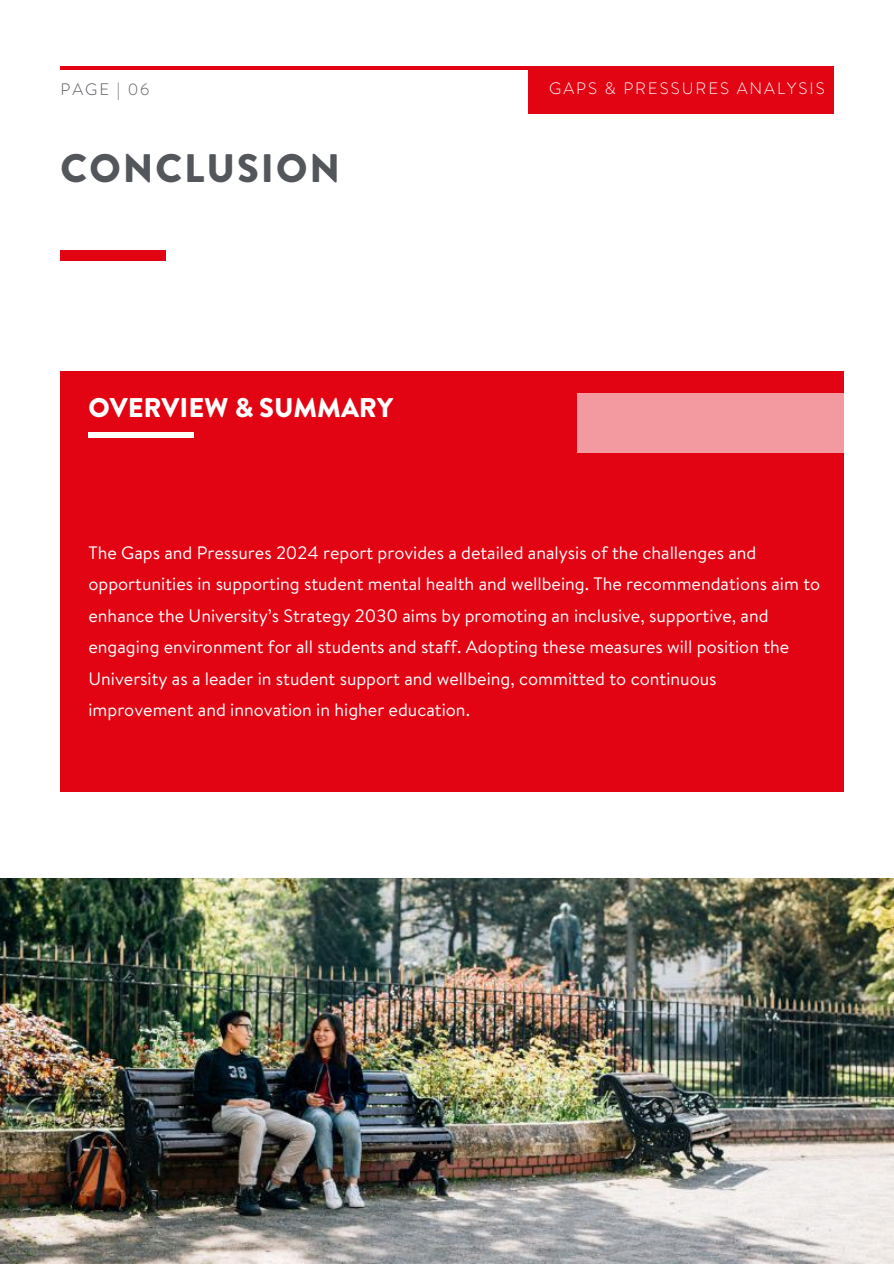
<style>
.page{position:relative;width:894px;height:1264px;background:#fff}
.page>*{position:absolute;margin:0;border:0;box-sizing:border-box;transform-origin:0 0}
.t1{font:900 39.75px "Brandon Grotesque";letter-spacing:.05em;color:#53565a}
.t2{font:900 27px "Brandon Grotesque";color:#fff}
.t3{font:18px/31.5px "Brandon Text";color:#fff}
.t4{font:300 16.5px "Brandon Grotesque";letter-spacing:.12em;color:#fff}
.t5{font:300 16.5px "Brandon Grotesque";letter-spacing:.12em;color:#53565a}
</style>
<div class="page">
<div style="left:60px;top:371px;width:783px;height:421px;background:#e20413"></div>
<div style="left:88px;top:432px;width:106px;height:5px;background:#fff"></div>
<div style="left:60px;top:250px;width:105px;height:10px;background:#e20413"></div>
<div style="left:577px;top:394px;width:266px;height:59px;background:#f39aa0"></div>
<hr style="left:61px;top:66px;width:770px;height:4px;background:#e20413">
<div style="left:528px;top:66px;width:304px;height:47px;background:#e20413"></div>
<img style="left:0;top:878px;width:892px;height:385px">
<h1 class="t5" style="left:61px;top:78px;width:90px">PAGE | 06</h1>
<h3 class="t4" style="left:549px;top:77px;width:277px">GAPS &amp; PRESSURES ANALYSIS</h3>
<p class="t1" style="left:61px;top:140px;width:281px">CONCLUSION</p>
<p class="t2" style="left:88px;top:388px;width:306px">OVERVIEW &amp; SUMMARY</p>
<h3 class="t3" style="left:88px;top:536px;width:733px">The Gaps and Pressures 2024 report provides a detailed analysis of the challenges and opportunities in supporting student mental health and wellbeing. The recommendations aim to enhance the University’s Strategy 2030 aims by promoting an inclusive, supportive, and engaging environment for all students and staff. Adopting these measures will position the University as a leader in student support and wellbeing, committed to continuous improvement and innovation in higher education.</h3>
</div>
